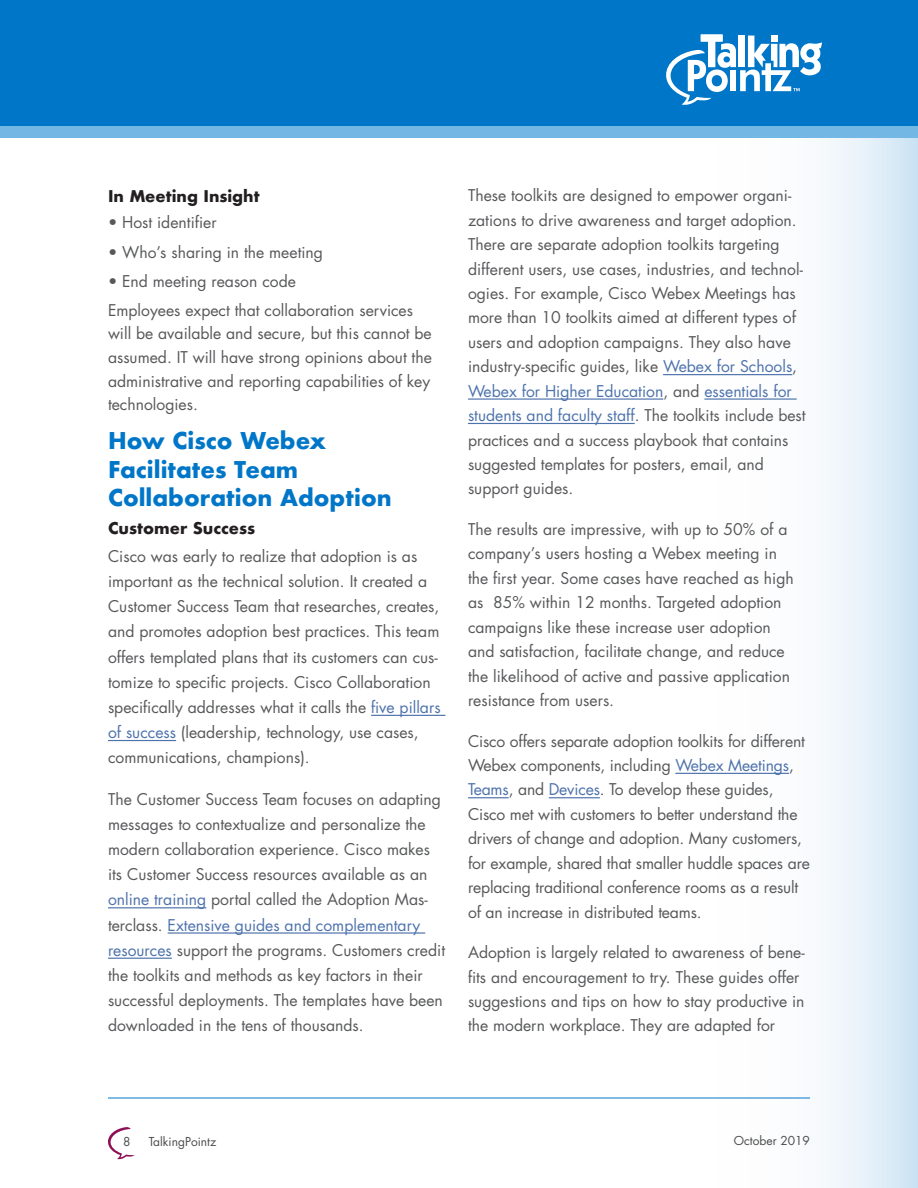
<style>
.page{position:relative;width:918px;height:1188px;background:#fff}
.page>*{position:absolute;margin:0;border:0;box-sizing:border-box;transform-origin:0 0}
.Subhead{font:700 22.5px/28.2px "Futura";color:#0076c8}
.copy{font:15.75px/24.5px "Futura";color:#57585a}
.Bullets{font:15.75px/23.7px "Futura";color:#57585a}
.Copyheads2{font:700 15.75px "Futura";color:#231f20}
.t1{font:12px "Futura";color:#4b4c4d}
.s1{color:#4d72ac}
</style>
<div class="page">
<hr style="left:108px;top:1098px;width:702px;height:1px;background:#0076c8">
<svg style="left:108px;top:1127px;width:27px;height:33px"></svg>
<svg style="left:594px;top:138px;width:324px;height:1050px"></svg>
<div style="left:0;top:0;width:918px;height:133px;background:#0076c8"></div>
<svg style="left:666px;top:34px;width:156px;height:71px"></svg>
<div style="left:0;top:126px;width:918px;height:12px;background:#73b8e5"></div>
<hr style="left:371px;top:715px;width:74px;height:1px;background:#4d72ac">
<hr style="left:108px;top:740px;width:68px;height:1px;background:#4d72ac">
<hr style="left:108px;top:907px;width:98px;height:1px;background:#4d72ac">
<hr style="left:168px;top:932px;width:257px;height:2px;background:#4d72ac">
<hr style="left:108px;top:958px;width:64px;height:1px;background:#4d72ac">
<hr style="left:663px;top:374px;width:129px;height:1px;background:#4d72ac">
<hr style="left:468px;top:398px;width:195px;height:2px;background:#4d72ac">
<hr style="left:704px;top:398px;width:93px;height:2px;background:#4d72ac">
<hr style="left:468px;top:423px;width:167px;height:1px;background:#4d72ac">
<hr style="left:675px;top:773px;width:114px;height:1px;background:#4d72ac">
<hr style="left:468px;top:797px;width:41px;height:1px;background:#4d72ac">
<hr style="left:549px;top:797px;width:51px;height:1px;background:#4d72ac">
<p class="Copyheads2" style="left:108px;top:185px;width:153px">In Meeting Insight</p>
<p class="Bullets" style="left:108px;top:211px;width:110px">• Host identifier</p>
<p class="Bullets" style="left:108px;top:240px;width:217px">• Who’s sharing in the meeting</p>
<p class="Bullets" style="left:108px;top:269px;width:189px">• End meeting reason code</p>
<p class="Bullets" style="left:108px;top:298px;width:325px">Employees expect that collaboration services will be available and secure, but this cannot be assumed. IT will have strong opinions about the administrative and reporting capabilities of key technologies.</p>
<p class="Subhead" style="left:108px;top:427px;width:285px">How Cisco Webex<br>Facilitates Team<br>Collaboration Adoption</p>
<p class="Copyheads2" style="left:108px;top:517px;width:149px">Customer Success</p>
<p class="copy" style="left:108px;top:543px;width:334px;line-height:25.2px">Cisco was early to realize that adoption is as important as the technical solution. It created a Customer Success Team that researches, creates, and promotes adoption best practices. This team offers templated plans that its customers can cus&shy;tomize to specific projects. Cisco Collaboration specifically addresses what it calls the <span class="s1">five pillars of success</span> (leadership, technology, use cases, communications, champions).</p>
<p class="copy" style="left:108px;top:786px;width:339px;line-height:25.2px">The Customer Success Team focuses on adapting messages to contextualize and personalize the modern collaboration experience. Cisco makes its Customer Success resources available as an <span class="s1">online training</span> portal called the Adoption Mas&shy;terclass. <span class="s1">Extensive guides and complementary resources</span> support the programs. Customers credit the toolkits and methods as key factors in their successful deployments. The templates have been downloaded in the tens of thousands.</p>
<p class="copy" style="left:468px;top:183px;width:339px">These toolkits are designed to empower organi&shy;zations to drive awareness and target adoption.<br>There are separate adoption toolkits targeting different users, use cases, industries, and technol&shy;ogies. For example, Cisco Webex Meetings has more than 10 toolkits aimed at different types of users and adoption campaigns. They also have industry-specific guides, like <span class="s1">Webex for Schools</span>, <span class="s1">Webex for Higher Education</span>, and <span class="s1">essentials for students and faculty staff</span>. The toolkits include best practices and a success playbook that contains suggested templates for posters, email, and support guides.</p>
<p class="copy" style="left:468px;top:517px;width:327px">The results are impressive, with up to 50% of a company’s users hosting a Webex meeting in the first year. Some cases have reached as high as 85% within 12 months. Targeted adoption campaigns like these increase user adoption and satisfaction, facilitate change, and reduce the likelihood of active and passive application resistance from users.</p>
<p class="copy" style="left:468px;top:728px;width:343px">Cisco offers separate adoption toolkits for different Webex components, including <span class="s1">Webex Meetings</span>, <span class="s1">Teams</span>, and <span class="s1">Devices</span>. To develop these guides, Cisco met with customers to better understand the drivers of change and adoption. Many customers, for example, shared that smaller huddle spaces are replacing traditional conference rooms as a result of an increase in distributed teams.</p>
<p class="copy" style="left:468px;top:940px;width:338px">Adoption is largely related to awareness of bene&shy;fits and encouragement to try. These guides offer suggestions and tips on how to stay productive in the modern workplace. They are adapted for</p>
<p class="t1" style="left:123px;top:1134px;width:9px">8</p>
<p class="t1" style="left:149px;top:1134px;width:69px">TalkingPointz</p>
<p class="t1" style="left:734px;top:1132px;width:78px">October 2019</p>
</div>
